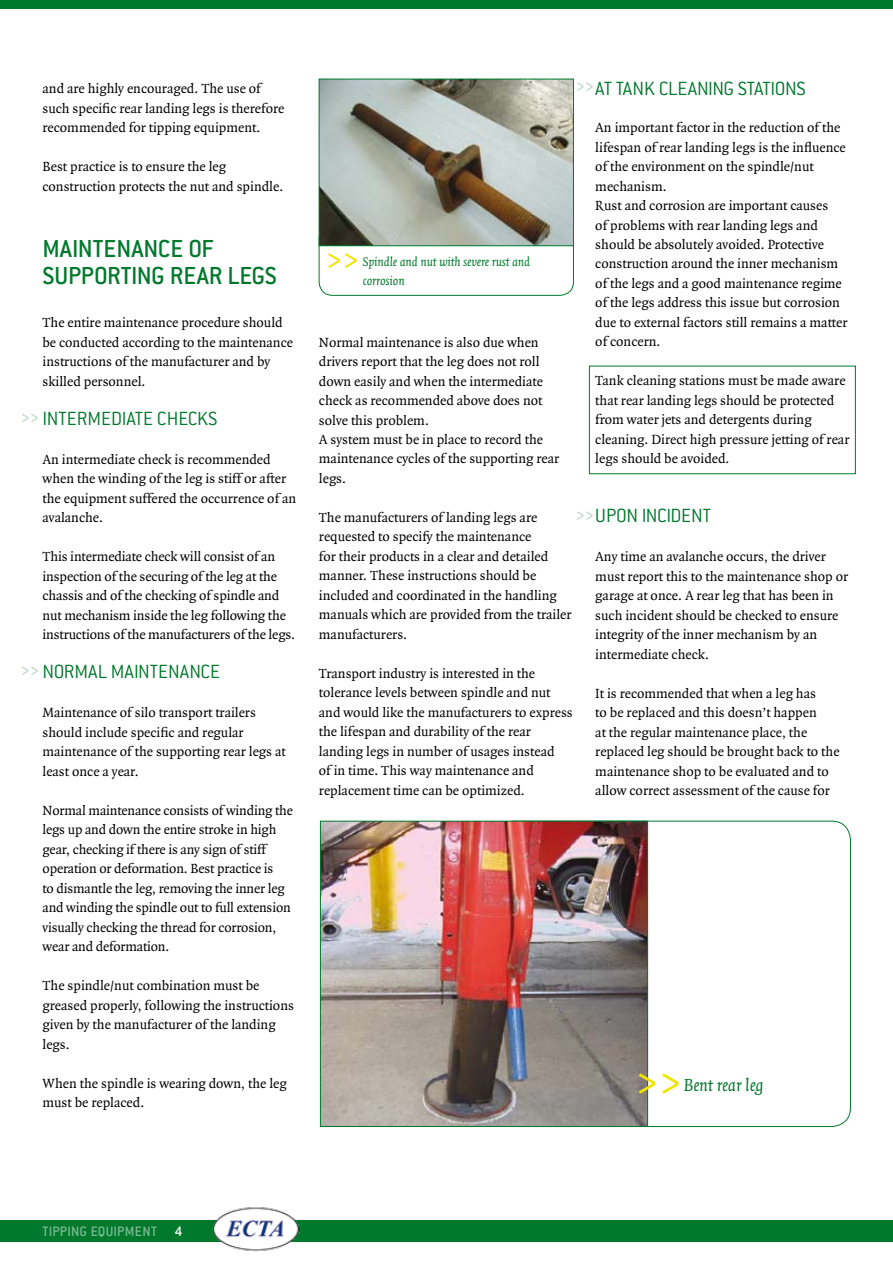
<style>
.page{position:relative;width:893px;height:1263px;background:#fff}
.page>*{position:absolute;margin:0;border:0;box-sizing:border-box;transform-origin:0 0}
.t1{font:500 27px/27px "Conduit ITC";color:#00792c}
.t2{font:300 21px "Conduit ITC";color:#00792c}
.t3{font:300 21px "Conduit ITC";letter-spacing:-.02em;color:#00792c}
.t4{font:300 21px "Conduit ITC";letter-spacing:-.025em;color:#00792c}
.t5{font:italic 18.75px "Quadraat";letter-spacing:-.01em;color:#00792c}
.t6{font:500 15px "Conduit ITC";letter-spacing:.015em;color:#fff}
.t7{font:14.25px/19.5px "Quadraat";color:#000}
.t8{font:italic 13.5px/19.5px "Quadraat";letter-spacing:-.01em;color:#00792c}
</style>
<div class="page">
<img style="left:322px;top:823px;width:324px;height:302px">
<div style="left:320px;top:821px;width:328px;height:306px;border:1px solid #00792c"></div>
<svg style="left:639px;top:1073px;width:39px;height:20px"></svg>
<div style="left:0;top:0;width:893px;height:9px;background:#00792c"></div>
<svg style="left:22px;top:666px;width:16px;height:9px"></svg>
<svg style="left:22px;top:414px;width:16px;height:8px"></svg>
<svg style="left:577px;top:511px;width:16px;height:9px"></svg>
<svg style="left:577px;top:82px;width:16px;height:9px"></svg>
<div style="left:0;top:1220px;width:893px;height:22px;background:#00792c"></div>
<img style="left:213px;top:1207px;width:86px;height:45px">
<div style="left:319px;top:225px;width:255px;height:71px;border:1px solid #00792c;border-radius:14px"></div>
<img style="left:321px;top:81px;width:251px;height:163px">
<div style="left:319px;top:79px;width:255px;height:167px;border:1px solid #00792c"></div>
<svg style="left:328px;top:253px;width:29px;height:15px"></svg>
<p class="t7" style="left:43px;top:79px;width:243px">and are highly encouraged. The use of such specific rear landing legs is therefore recommended for tipping equipment.</p>
<p class="t7" style="left:43px;top:157px;width:242px">Best practice is to ensure the leg construction protects the nut and spindle.</p>
<h1 class="t1" style="left:43px;top:234px;width:236px">MAINTENANCE OF<br>SUPPORTING REAR LEGS</h1>
<p class="t7" style="left:43px;top:313px;width:252px">The entire maintenance procedure should be conducted according to the maintenance instructions of the manufacturer and by skilled personnel.</p>
<h2 class="t2" style="left:43px;top:407px;width:176px">INTERMEDIATE CHECKS</h2>
<p class="t7" style="left:43px;top:450px;width:255px">An intermediate check is recommended when the winding of the leg is stiff or after the equipment suffered the occurrence of an avalanche.</p>
<p class="t7" style="left:43px;top:547px;width:254px">This intermediate check will consist of an inspection of the securing of the leg at the chassis and of the checking of spindle and nut mechanism inside the leg following the instructions of the manufacturers of the legs.</p>
<h2 class="t2" style="left:43px;top:660px;width:179px">NORMAL MAINTENANCE</h2>
<p class="t7" style="left:43px;top:703px;width:245px">Maintenance of silo transport trailers should include specific and regular maintenance of the supporting rear legs at least once a year.</p>
<p class="t7" style="left:43px;top:801px;width:252px">Normal maintenance consists of winding the legs up and down the entire stroke in high gear, checking if there is any sign of stiff operation or deformation. Best practice is<br>to dismantle the leg, removing the inner leg and winding the spindle out to full extension visually checking the thread for corrosion, wear and deformation.</p>
<p class="t7" style="left:43px;top:976px;width:253px">The spindle/nut combination must be greased properly, following the instructions given by the manufacturer of the landing legs.</p>
<p class="t7" style="left:43px;top:1074px;width:246px">When the spindle is wearing down, the leg must be replaced.</p>
<p class="t8" style="left:363px;top:252px;width:169px">Spindle and nut with severe rust and corrosion</p>
<p class="t7" style="left:319px;top:333px;width:242px">Normal maintenance is also due when drivers report that the leg does not roll down easily and when the intermediate check as recommended above does not solve this problem.<br>A system must be in place to record the maintenance cycles of the supporting rear legs.</p>
<p class="t7" style="left:319px;top:508px;width:254px">The manufacturers of landing legs are requested to specify the maintenance<br>for their products in a clear and detailed manner. These instructions should be included and coordinated in the handling manuals which are provided from the trailer manufacturers.</p>
<p class="t7" style="left:319px;top:664px;width:255px">Transport industry is interested in the tolerance levels between spindle and nut and would like the manufacturers to express the lifespan and durability of the rear landing legs in number of usages instead<br>of in time. This way maintenance and replacement time can be optimized.</p>
<h2 class="t3" style="left:595px;top:77px;width:212px">AT TANK CLEANING STATIONS</h2>
<p class="t7" style="left:595px;top:118px;width:254px">An important factor in the reduction of the lifespan of rear landing legs is the influence of the environment on the spindle/nut mechanism.<br>Rust and corrosion are important causes<br>of problems with rear landing legs and should be absolutely avoided. Protective construction around the inner mechanism of the legs and a good maintenance regime of the legs address this issue but corrosion due to external factors still remains a matter of concern.</p>
<p class="t7" style="left:595px;top:372px;width:256px">Tank cleaning stations must be made aware that rear landing legs should be protected from water jets and detergents during cleaning. Direct high pressure jetting of rear legs should be avoided.</p>
<h2 class="t4" style="left:595px;top:504px;width:117px">UPON INCIDENT</h2>
<p class="t7" style="left:595px;top:547px;width:254px">Any time an avalanche occurs, the driver must report this to the maintenance shop or garage at once. A rear leg that has been in such incident should be checked to ensure integrity of the inner mechanism by an intermediate check.</p>
<p class="t7" style="left:595px;top:684px;width:246px">It is recommended that when a leg has<br>to be replaced and this doesn’t happen<br>at the regular maintenance place, the replaced leg should be brought back to the maintenance shop to be evaluated and to allow correct assessment of the cause for</p>
<h3 class="t5" style="left:684px;top:1075px;width:81px">Bent rear leg</h3>
<p class="t6" style="left:43px;top:1223px;width:141px">TIPPING EQUIPMENT 4</p>
</div>
